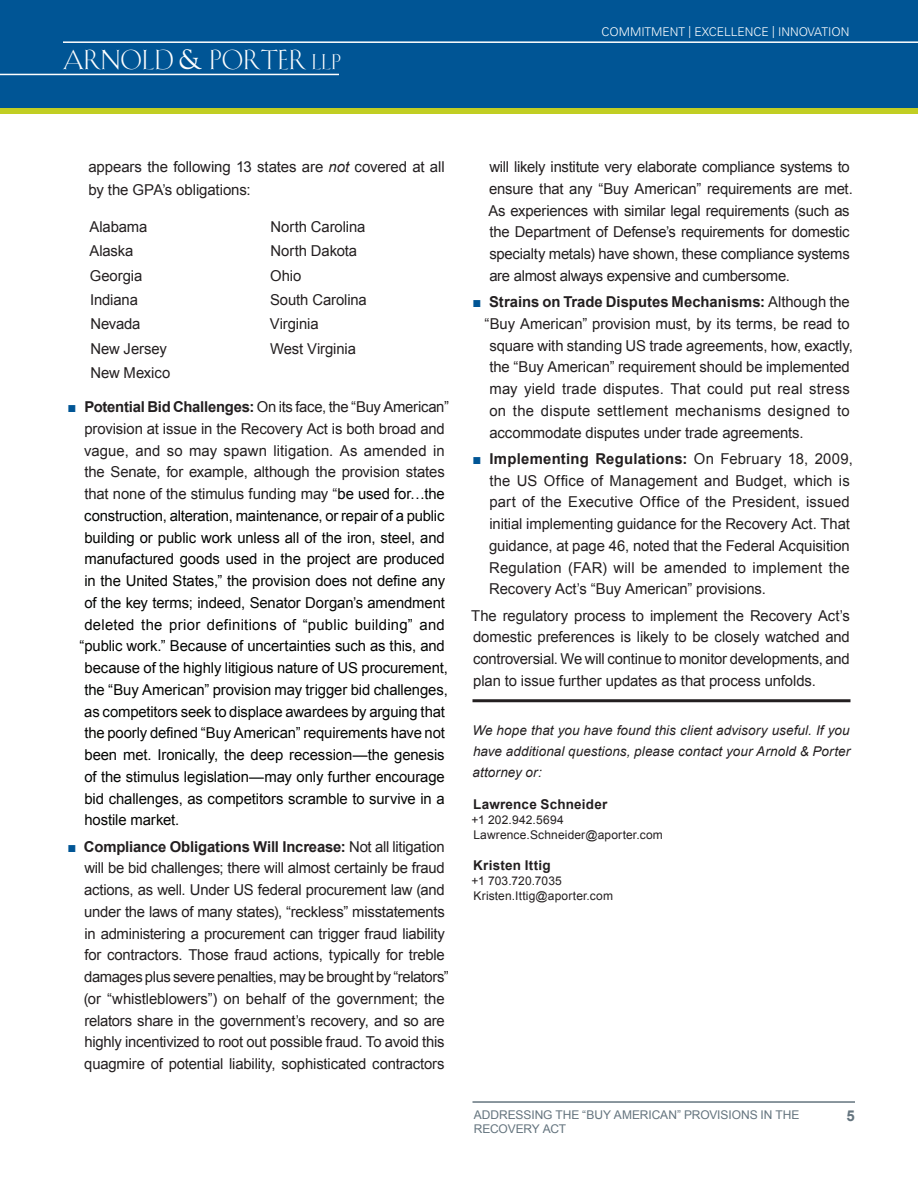
<style>
.page{position:relative;width:918px;height:1188px;background:#fff}
.page>*{position:absolute;margin:0;border:0;box-sizing:border-box;transform-origin:0 0}
.t1{font:27px "Schneidler Initials CS";color:#fff}
.t2{font:15px/21.8px "Arial";letter-spacing:-.01em;color:#231f20}
.t3{font:15px "Arial";letter-spacing:-.005em;color:#040503}
.t4{font:15px "Arial";letter-spacing:.01em;color:#231f20}
.t5{font:15px "Arial";letter-spacing:.02em;color:#040503}
.t6{font:700 15px "Arial";color:#231f20}
.t7{font:15px "Arial";letter-spacing:.02em;color:#231f20}
.t8{font:700 15px "Arial";color:#64747e}
.t9{font:italic 13.5px/21px "Arial";letter-spacing:.005em;color:#231f20;text-align:justify}
.t10{font:700 13.5px "Arial";letter-spacing:.015em;color:#231f20}
.t11{font:12px/15px "Arial";letter-spacing:.015em;color:#231f20}
.t12{font:12px/14.4px "Arial";letter-spacing:-.005em;color:#64747e}
.t13{font:300 12px "Univers";color:#fff}
.s1{font-size:21px}
.s2{font-style:italic}
.s3{color:#005595}
.s4{font-weight:700}
.s5{color:#040503}
.s6{font-weight:400;color:#005595}
.s7{font-weight:400}
</style>
<div class="page">
<div style="left:0;top:0;width:918px;height:108px;background:#005595"></div>
<hr style="left:63px;top:41px;width:855px;height:2px;background:#fff">
<hr style="left:0;top:74px;width:339px;height:1px;background:#fff">
<hr style="left:472px;top:1101px;width:383px;height:2px;background:#64747e">
<div style="left:0;top:108px;width:918px;height:6px;background:#c1ce23"></div>
<hr style="left:472px;top:699px;width:378px;height:3px;background:#231f20">
<svg style="left:180px;top:49px;width:22px;height:20px"></svg>
<h1 class="t1" style="left:63px;top:44px;width:112px">ARNOLD</h1>
<h1 class="t1" style="left:210px;top:44px;width:133px">PORTER <span class="s1">LLP</span></h1>
<p class="t13" style="left:601px;top:25px;width:249px">COMMITMENT | EXCELLENCE | I NNOVATION</p>
<p class="t2" style="left:88px;top:156px;width:358px;line-height:22.5px">appears the following 13 states are <span class="s2">not</span> covered at all by the GPA’s obligations:</p>
<p class="t2" style="left:89px;top:216px;width:60px">Alabama</p>
<p class="t2" style="left:270px;top:216px;width:96px">North Carolina</p>
<p class="t2" style="left:89px;top:240px;width:46px">Alaska</p>
<p class="t2" style="left:270px;top:240px;width:88px">North Dakota</p>
<p class="t2" style="left:90px;top:265px;width:54px">Georgia</p>
<p class="t2" style="left:270px;top:265px;width:33px">Ohio</p>
<p class="t2" style="left:90px;top:289px;width:49px">Indiana</p>
<p class="t2" style="left:270px;top:289px;width:98px">South Carolina</p>
<p class="t2" style="left:90px;top:313px;width:52px">Nevada</p>
<p class="t2" style="left:270px;top:313px;width:50px">Virginia</p>
<p class="t2" style="left:90px;top:338px;width:78px">New Jersey</p>
<p class="t2" style="left:270px;top:338px;width:87px">West Virginia</p>
<p class="t2" style="left:90px;top:362px;width:81px">New Mexico</p>
<p class="t2" style="left:67px;top:396px;width:383px"><span class="s3">■</span> <span class="s4">Potential Bid Challenges:</span> On its face, the “Buy American”</p>
<p class="t2" style="left:84px;top:418px;width:362px">provision at issue in the Recovery Act is both broad and</p>
<p class="t4" style="left:84px;top:440px;width:362px">vague, and so may spawn litigation. As amended in</p>
<p class="t2" style="left:84px;top:461px;width:362px">the Senate, for example, although the provision states</p>
<p class="t2" style="left:84px;top:483px;width:362px">that none of the stimulus funding may “<span class="s5">be used for…the</span></p>
<p class="t3" style="left:84px;top:506px;width:362px">construction, alteration, maintenance, or repair of a public</p>
<p class="t3" style="left:84px;top:527px;width:362px">building or public work unless all of the iron, steel, and</p>
<p class="t3" style="left:84px;top:549px;width:362px">manufactured goods used in the project are produced</p>
<p class="t3" style="left:84px;top:571px;width:362px">in the United States,” the provision does not define any</p>
<p class="t3" style="left:84px;top:593px;width:362px">of the key terms; indeed, Senator Dorgan’s amendment</p>
<p class="t5" style="left:84px;top:614px;width:362px">deleted the prior definitions of “public building” and</p>
<p class="t3" style="left:80px;top:636px;width:367px">“public work.” Because of uncertainties such as this, and</p>
<p class="t3" style="left:84px;top:658px;width:365px">because of the highly litigious nature of US procurement,</p>
<p class="t3" style="left:84px;top:680px;width:365px">the “Buy American” provision may trigger bid challenges,</p>
<p class="t3" style="left:84px;top:701px;width:362px">as competitors seek to displace awardees by arguing that</p>
<p class="t3" style="left:84px;top:723px;width:362px">the poorly defined “Buy American” requirements have not</p>
<p class="t3" style="left:84px;top:745px;width:362px">been met. Ironically, the deep recession—the genesis</p>
<p class="t3" style="left:84px;top:767px;width:362px">of the stimulus legislation—may only further encourage</p>
<p class="t3" style="left:84px;top:788px;width:362px">bid challenges, as competitors scramble to survive in a</p>
<p class="t3" style="left:84px;top:810px;width:96px">hostile market.</p>
<p class="t2" style="left:84px;top:836px;width:367px;text-indent:-16px"><span class="s3">■</span> <span class="s4">Compliance Obligations Will Increase:</span> Not all litigation will be bid challenges; there will almost certainly be fraud actions, as well. Under US federal procurement law (and under the laws of many states), “reckless” misstatements in administering a procurement can trigger fraud liability for contractors. Those fraud actions, typically for treble damages plus severe penalties, may be brought by “relators” (or “whistleblowers”) on behalf of the government; the relators share in the government’s recovery, and so are highly incentivized to root out possible fraud. To avoid this quagmire of potential liability, sophisticated contractors</p>
<p class="t2" style="left:488px;top:156px;width:366px">will likely institute very elaborate compliance systems to ensure that any “Buy American” requirements are met.<br>As experiences with similar legal requirements (such as the Department of Defense’s requirements for domestic specialty metals) have shown, these compliance systems are almost always expensive and cumbersome.</p>
<p class="t6" style="left:472px;top:292px;width:379px"><span class="s6">■</span> Strains on Trade Disputes Mechanisms: <span class="s7">Although the</span></p>
<p class="t2" style="left:485px;top:313px;width:367px">“Buy American” provision must, by its terms, be read to</p>
<p class="t2" style="left:489px;top:335px;width:365px">square with standing US trade agreements, how, exactly,</p>
<p class="t2" style="left:489px;top:356px;width:362px">the “Buy American” requirement should be implemented</p>
<p class="t4" style="left:490px;top:379px;width:362px">may yield trade disputes. That could put real stress</p>
<p class="t7" style="left:489px;top:401px;width:362px">on the dispute settlement mechanisms designed to</p>
<p class="t2" style="left:489px;top:422px;width:316px">accommodate disputes under trade agreements.</p>
<p class="t2" style="left:489px;top:448px;width:365px;text-indent:-17px"><span class="s3">■</span> <span class="s4">Implementing Regulations:</span> On February 18, 2009, the US Office of Management and Budget, which is part of the Executive Office of the President, issued initial implementing guidance for the Recovery Act. That guidance, at page 46, noted that the Federal Acquisition Regulation (FAR) will be amended to implement the Recovery Act’s “Buy American” provisions.</p>
<p class="t2" style="left:471px;top:605px;width:380px;text-align:justify">The regulatory process to implement the Recovery Act’s domestic preferences is likely to be closely watched and controversial. We will continue to monitor developments, and plan to issue further updates as that process unfolds.</p>
<p class="t9" style="left:472px;top:720px;width:379px">We hope that you have found this client advisory useful. If you have additional questions, please contact your Arnold &amp; Porter attorney or:</p>
<p class="t10" style="left:473px;top:795px;width:136px">Lawrence Schneider</p>
<p class="t11" style="left:471px;top:812px;width:193px">+1 202.942.5694<br>Lawrence.Schneider@aporter.com</p>
<p class="t10" style="left:473px;top:857px;width:79px">Kristen Ittig</p>
<p class="t11" style="left:471px;top:874px;width:143px">+1 703.720.7035<br>Kristen.Ittig@aporter.com</p>
<p class="t12" style="left:474px;top:1108px;width:327px">ADDRESSING THE “BUY AMERICAN” PROVISIONS IN THE<br>RECOVERY ACT</p>
<p class="t8" style="left:847px;top:1106px;width:10px">5</p>
</div>
